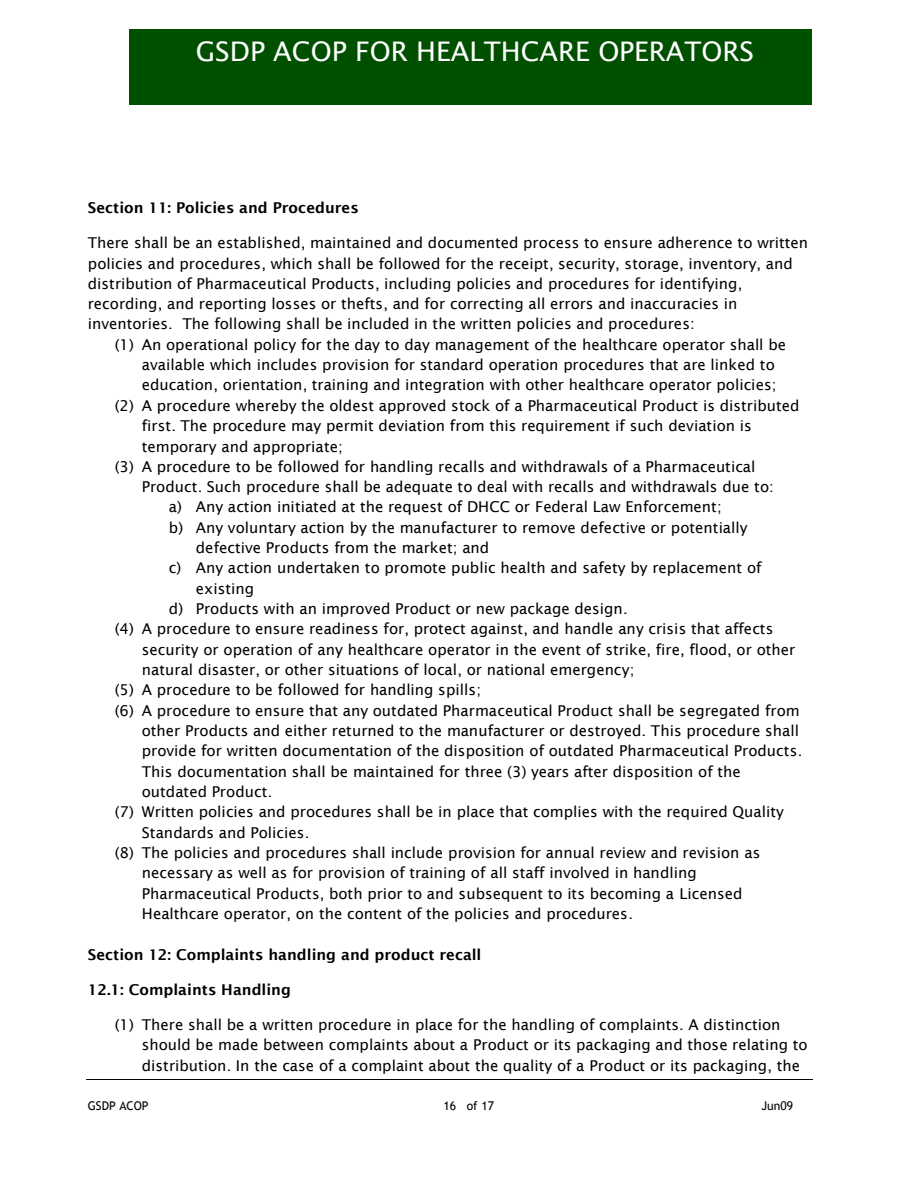
<style>
.page{position:relative;width:918px;height:1188px;background:#fff}
.page>*{position:absolute;margin:0;border:0;box-sizing:border-box;transform-origin:0 0}
.t1{font:27px "Lucida Sans";color:#fff}
.t2{font:15px/20.4px "Lucida Sans";color:#000}
.t3{font:700 15px "Lucida Sans";color:#000}
.t4{font:12px "Trebuchet MS";color:#000}
</style>
<div class="page">
<hr style="left:86px;top:1080px;width:727px;height:1px;background:#000">
<div style="left:129px;top:29px;width:683px;height:76px;background:#005000"></div>
<h1 class="t1" style="left:196px;top:35px;width:560px">GSDP ACOP FOR HEALTHCARE OPERATORS</h1>
<p class="t3" style="left:88px;top:199px;width:272px">Section 11: Policies and Procedures</p>
<p class="t2" style="left:88px;top:232px;width:722px">There shall be an established, maintained and documented process to ensure adherence to written policies and procedures, which shall be followed for the receipt, security, storage, inventory, and distribution of Pharmaceutical Products, including policies and procedures for identifying, recording, and reporting losses or thefts, and for correcting all errors and inaccuracies in inventories. The following shall be included in the written policies and procedures:</p>
<p class="t2" style="left:142px;top:334px;width:646px;text-indent:-27px">(1) An operational policy for the day to day management of the healthcare operator shall be available which includes provision for standard operation procedures that are linked to education, orientation, training and integration with other healthcare operator policies;</p>
<p class="t2" style="left:142px;top:395px;width:659px;text-indent:-27px">(2) A procedure whereby the oldest approved stock of a Pharmaceutical Product is distributed first. The procedure may permit deviation from this requirement if such deviation is temporary and appropriate;</p>
<p class="t2" style="left:142px;top:456px;width:633px;text-indent:-27px">(3) A procedure to be followed for handling recalls and withdrawals of a Pharmaceutical<br>Product. Such procedure shall be adequate to deal with recalls and withdrawals due to:</p>
<p class="t2" style="left:169px;top:496px;width:554px">a) Any action initiated at the request of DHCC or Federal Law Enforcement;</p>
<p class="t2" style="left:196px;top:517px;width:553px;text-indent:-27px">b) Any voluntary action by the manufacturer to remove defective or potentially defective Products from the market; and</p>
<p class="t2" style="left:196px;top:557px;width:567px;text-indent:-27px">c) Any action undertaken to promote public health and safety by replacement of existing</p>
<p class="t2" style="left:169px;top:598px;width:461px">d) Products with an improved Product or new package design.</p>
<p class="t2" style="left:142px;top:618px;width:655px;text-indent:-27px">(4) A procedure to ensure readiness for, protect against, and handle any crisis that affects security or operation of any healthcare operator in the event of strike, fire, flood, or other natural disaster, or other situations of local, or national emergency;</p>
<p class="t2" style="left:115px;top:679px;width:368px">(5) A procedure to be followed for handling spills;</p>
<p class="t2" style="left:142px;top:700px;width:662px;text-indent:-27px">(6) A procedure to ensure that any outdated Pharmaceutical Product shall be segregated from other Products and either returned to the manufacturer or destroyed. This procedure shall provide for written documentation of the disposition of outdated Pharmaceutical Products.<br>This documentation shall be maintained for three (3) years after disposition of the outdated Product.</p>
<p class="t2" style="left:142px;top:801px;width:644px;text-indent:-27px">(7) Written policies and procedures shall be in place that complies with the required Quality<br>Standards and Policies.</p>
<p class="t2" style="left:142px;top:842px;width:620px;text-indent:-27px">(8) The policies and procedures shall include provision for annual review and revision as necessary as well as for provision of training of all staff involved in handling Pharmaceutical Products, both prior to and subsequent to its becoming a Licensed Healthcare operator, on the content of the policies and procedures.</p>
<p class="t3" style="left:88px;top:945px;width:395px">Section 12: Complaints handling and product recall</p>
<p class="t3" style="left:88px;top:981px;width:205px">12.1: Complaints Handling</p>
<p class="t2" style="left:142px;top:1014px;width:667px;text-indent:-27px">(1) There shall be a written procedure in place for the handling of complaints. A distinction should be made between complaints about a Product or its packaging and those relating to distribution. In the case of a complaint about the quality of a Product or its packaging, the</p>
<p class="t4" style="left:88px;top:1099px;width:62px">GSDP ACOP</p>
<p class="t4" style="left:443px;top:1099px;width:52px">16 of 17</p>
<p class="t4" style="left:761px;top:1099px;width:33px">Jun09</p>
</div>
